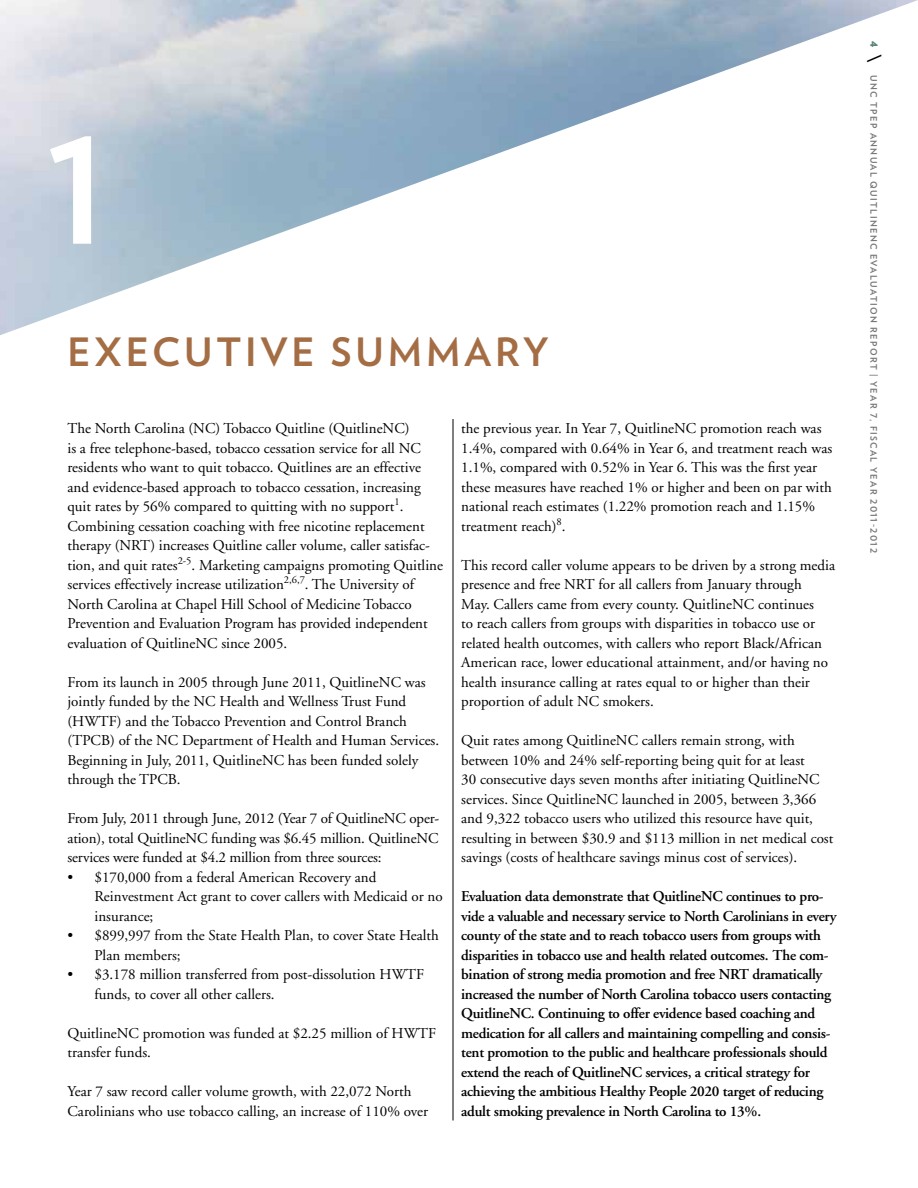
<style>
.page{position:relative;width:918px;height:1188px;background:#fff}
.page>*{position:absolute;margin:0;border:0;box-sizing:border-box;transform-origin:0 0}
.t1{font:700 144px "Verlag";color:#fff}
.t2{font:700 39px "Verlag";letter-spacing:.1em;color:#a46d44}
.t3{font:15px/19.5px "Adobe Garamond";color:#000}
.t4{font:600 15px/19.5px "Adobe Garamond";letter-spacing:-.02em;color:#000}
.t5{font:700 9px "Verlag";letter-spacing:.15em;color:#757779}
.s1{font-weight:900;font-size:12px;color:#5a8572}
.s2{font-weight:900;font-style:italic;font-size:15px;color:#000}
</style>
<div class="page">
<img style="left:0;top:0;width:918px;height:335px">
<hr style="left:453px;top:419px;width:1px;height:702px;background:#000">
<h1 class="t1" style="left:45px;top:79px;width:65px">1</h1>
<h2 class="t2" style="left:68px;top:322px;width:483px">EXECUTIVE SUMMARY</h2>
<p class="t3" style="left:67px;top:419px;width:377px">The North Carolina (NC) Tobacco Quitline (QuitlineNC)<br>is a free telephone-based, tobacco cessation service for all NC residents who want to quit tobacco. Quitlines are an effective and evidence-based approach to tobacco cessation, increasing quit rates by 56% compared to quitting with no support<sup>1</sup>.<br>Combining cessation coaching with free nicotine replacement therapy (NRT) increases Quitline caller volume, caller satisfac&shy;tion, and quit rates<sup>2-5</sup>. Marketing campaigns promoting Quitline services effectively increase utilization<sup>2,6,7</sup>. The University of North Carolina at Chapel Hill School of Medicine Tobacco Prevention and Evaluation Program has provided independent evaluation of QuitlineNC since 2005.</p>
<p class="t3" style="left:68px;top:672px;width:373px">From its launch in 2005 through June 2011, QuitlineNC was jointly funded by the NC Health and Wellness Trust Fund (HWTF) and the Tobacco Prevention and Control Branch (TPCB) of the NC Department of Health and Human Services.<br>Beginning in July, 2011, QuitlineNC has been funded solely through the TPCB.</p>
<p class="t3" style="left:68px;top:809px;width:373px;text-align:justify">From July, 2011 through June, 2012 (Year 7 of QuitlineNC oper&shy;ation), total QuitlineNC funding was $6.45 million. QuitlineNC services were funded at $4.2 million from three sources:</p>
<p class="t3" style="left:95px;top:867px;width:350px;text-indent:-27px">• $170,000 from a federal American Recovery and<br>Reinvestment Act grant to cover callers with Medicaid or no insurance;</p>
<p class="t3" style="left:95px;top:926px;width:346px;text-indent:-27px">• $899,997 from the State Health Plan, to cover State Health<br>Plan members;</p>
<p class="t3" style="left:95px;top:965px;width:331px;text-indent:-27px">• $3.178 million transferred from post-dissolution HWTF funds, to cover all other callers.</p>
<p class="t3" style="left:68px;top:1023px;width:370px">QuitlineNC promotion was funded at $2.25 million of HWTF transfer funds.</p>
<p class="t3" style="left:68px;top:1082px;width:362px">Year 7 saw record caller volume growth, with 22,072 North<br>Carolinians who use tobacco calling, an increase of 110% over</p>
<p class="t3" style="left:461px;top:419px;width:373px">the previous year. In Year 7, QuitlineNC promotion reach was 1.4%, compared with 0.64% in Year 6, and treatment reach was 1.1%, compared with 0.52% in Year 6. This was the first year these measures have reached 1% or higher and been on par with national reach estimates (1.22% promotion reach and 1.15% treatment reach)<sup>8</sup>.</p>
<p class="t3" style="left:461px;top:555px;width:375px">This record caller volume appears to be driven by a strong media presence and free NRT for all callers from January through<br>May. Callers came from every county. QuitlineNC continues<br>to reach callers from groups with disparities in tobacco use or related health outcomes, with callers who report Black/African American race, lower educational attainment, and/or having no health insurance calling at rates equal to or higher than their proportion of adult NC smokers.</p>
<p class="t3" style="left:461px;top:731px;width:374px">Quit rates among QuitlineNC callers remain strong, with between 10% and 24% self-reporting being quit for at least<br>30 consecutive days seven months after initiating QuitlineNC services. Since QuitlineNC launched in 2005, between 3,366 and 9,322 tobacco users who utilized this resource have quit, resulting in between $30.9 and $113 million in net medical cost savings (costs of healthcare savings minus cost of services).</p>
<p class="t4" style="left:461px;top:887px;width:378px">Evaluation data demonstrate that QuitlineNC continues to pro&shy;vide a valuable and necessary service to North Carolinians in every county of the state and to reach tobacco users from groups with disparities in tobacco use and health related outcomes. The com&shy;bination of strong media promotion and free NRT</p>
<p class="t4" style="left:461px;top:965px;width:372px;text-indent:291px">dramatically increased the number of North Carolina tobacco users contacting QuitlineNC. Continuing to offer evidence based coaching and medication for all callers and maintaining compelling and consis&shy;tent promotion to the public and healthcare professionals should extend the reach of QuitlineNC services, a critical strategy for achieving the ambitious Healthy People 2020 target of reducing adult smoking prevalence in North Carolina to 13%.</p>
<p class="t5" style="left:881px;top:40px;width:514px;rotate:90deg"><span class="s1">4</span> <span class="s2">\</span> UNC TPEP Annual Qu itlineNC Evaluation Report | Year 7, Fiscal Year 2011-2012</p>
</div>
